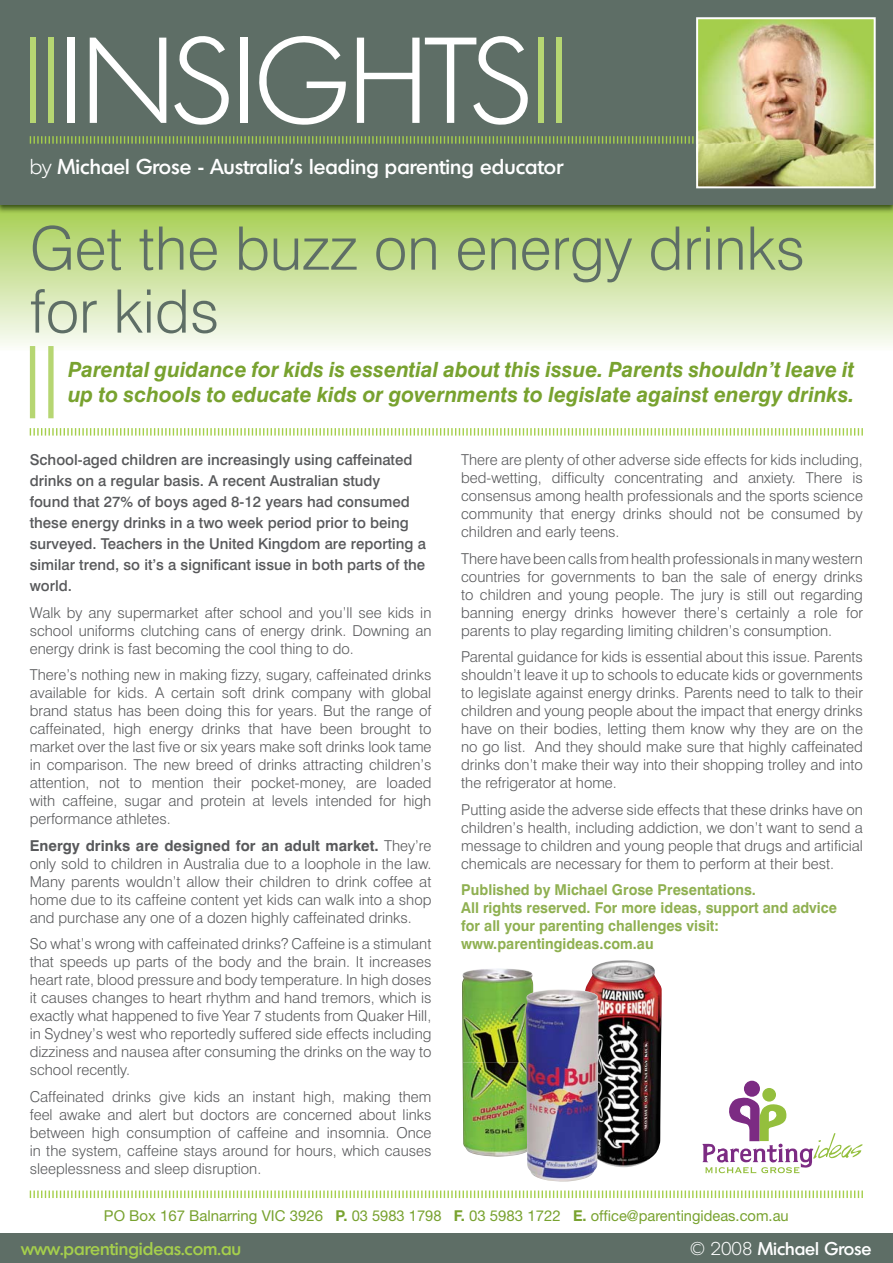
<style>
.page{position:relative;width:893px;height:1263px;background:#fff}
.page>*{position:absolute;margin:0;border:0;box-sizing:border-box;transform-origin:0 0}
.t1{font:300 118.5px "Montreal";color:#fff}
.t2{font:300 60px/63px "Swiss 721 BT";color:#5e6e66}
.t3{font:italic 700 21px/25.2px "Swiss 721 BT";color:#78a22f}
.t4{font:500 21px "Montreal";letter-spacing:.005em;color:#fff}
.t5{font:500 18px "Montreal";color:#a5cf4c}
.t6{font:500 18px "Montreal";color:#fff}
.t7{font:300 15px/18px "Swiss 721 BT";color:#58595b;text-align:justify}
.t8{font:500 15px/21px "Swiss 721 BT";color:#58595b}
.t9{font:700 15px/18px "Swiss 721 BT";color:#8fb051;scale:.96 1}
.t10{font:15px "Helvetica Neue";color:#78a22f}
.s1{color:#b6d672}
.s2{font-weight:300}
.s3{font-weight:700}
</style>
<div class="page">
<div style="left:0;top:1233px;width:893px;height:30px;background:#5e6e66"></div>
<div style="left:0;top:213px;width:893px;height:137px;background:linear-gradient(to bottom,#aad059,#fafcf8)"></div>
<img style="left:0;top:204px;width:893px;height:9px">
<div style="left:0;top:0;width:893px;height:204px;background:#5e6e66"></div>
<svg style="left:30px;top:136px;width:664px;height:8px"></svg>
<svg style="left:30px;top:1191px;width:833px;height:7px"></svg>
<svg style="left:30px;top:428px;width:833px;height:8px"></svg>
<svg style="left:30px;top:346px;width:24px;height:72px"></svg>
<img style="left:699px;top:20px;width:174px;height:165px">
<div style="left:696px;top:17px;width:180px;height:171px;border:2px solid #fff"></div>
<div style="left:744px;top:1081px;width:16px;height:16px;background:#7c2b83;border-radius:50%"></div>
<div style="left:762px;top:1088px;width:14px;height:14px;background:#94bf3d;border-radius:50%"></div>
<svg style="left:702px;top:1097px;width:161px;height:76px"></svg>
<img style="left:585px;top:960px;width:77px;height:207px">
<img style="left:462px;top:969px;width:71px;height:188px">
<img style="left:525px;top:989px;width:73px;height:193px">
<h1 class="t1" style="left:23px;top:13px;width:547px"><span class="s1">||</span>INSIGHTS<span class="s1">||</span></h1>
<h3 class="t4" style="left:30px;top:159px;width:535px"><span class="s2">by</span> Michael Grose - Australia’s leading parenting educator</h3>
<h2 class="t2" style="left:30px;top:220px;width:777px">Get the buzz on energy drinks for kids</h2>
<h3 class="t3" style="left:68px;top:359px;width:788px">Parental guidance for kids is essential about this issue. Parents shouldn’t leave it up to schools to educate kids or governments to legislate against energy drinks.</h3>
<p class="t8" style="left:30px;top:450px;width:398px">School-aged children are increasingly using caffeinated drinks on a regular basis. A recent Australian study<br>found that 27% of boys aged 8-12 years had consumed these energy drinks in a two week period prior to being surveyed. Teachers in the United Kingdom are reporting a similar trend, so it’s a significant issue in both parts of the world.</p>
<p class="t7" style="left:30px;top:604px;width:403px">Walk by any supermarket after school and you’ll see kids in school uniforms clutching cans of energy drink. Downing an energy drink is fast becoming the cool thing to do.</p>
<p class="t7" style="left:30px;top:667px;width:403px">There’s nothing new in making fizzy, sugary, caffeinated drinks available for kids. A certain soft drink company with global brand status has been doing this for years. But the range of caffeinated, high energy drinks that have been brought to market over the last five or six years make soft drinks look tame in comparison. The new breed of drinks attracting children’s attention, not to mention their pocket-money, are loaded with caffeine, sugar and protein at levels intended for high performance athletes.</p>
<p class="t7" style="left:30px;top:837px;width:403px"><span class="s3">Energy drinks are designed for an adult market.</span> They’re only sold to children in Australia due to a loophole in the law.<br>Many parents wouldn’t allow their children to drink coffee at home due to its caffeine content yet kids can walk into a shop and purchase any one of a dozen highly caffeinated drinks.</p>
<p class="t7" style="left:30px;top:936px;width:403px">So what’s wrong with caffeinated drinks? Caffeine is a stimulant that speeds up parts of the body and the brain. It increases heart rate, blood pressure and body temperature. In high doses it causes changes to heart rhythm and hand tremors, which is exactly what happened to five Year 7 students from Quaker Hill, in Sydney’s west who reportedly suffered side effects including dizziness and nausea after consuming the drinks on the way to school recently.</p>
<p class="t7" style="left:30px;top:1088px;width:403px">Caffeinated drinks give kids an instant high, making them feel awake and alert but doctors are concerned about links between high consumption of caffeine and insomnia. Once in the system, caffeine stays around for hours, which causes sleeplessness and sleep disruption.</p>
<p class="t7" style="left:461px;top:452px;width:403px">There are plenty of other adverse side effects for kids including, bed-wetting, difficulty concentrating and anxiety. There is consensus among health professionals and the sports science community that energy drinks should not be consumed by children and early teens.</p>
<p class="t7" style="left:461px;top:550px;width:403px">There have been calls from health professionals in many western countries for governments to ban the sale of energy drinks to children and young people. The jury is still out regarding banning energy drinks however there’s certainly a role for parents to play regarding limiting children’s consumption.</p>
<p class="t7" style="left:461px;top:649px;width:403px">Parental guidance for kids is essential about this issue. Parents shouldn’t leave it up to schools to educate kids or governments to legislate against energy drinks. Parents need to talk to their children and young people about the impact that energy drinks have on their bodies, letting them know why they are on the no go list. And they should make sure that highly caffeinated drinks don’t make their way into their shopping trolley and into the refrigerator at home.</p>
<p class="t7" style="left:461px;top:801px;width:403px">Putting aside the adverse side effects that these drinks have on children’s health, including addiction, we don’t want to send a message to children and young people that drugs and artificial chemicals are necessary for them to perform at their best.</p>
<p class="t9" style="left:461px;top:882px;width:393px">Published by Michael Grose Presentations.<br>All rights reserved. For more ideas, support and advice for all your parenting challenges visit: www.parentingideas.com.au</p>
<p class="t10" style="left:104px;top:1211px;width:686px">PO Box 167 Balnarring VIC 3926 <span class="s3">P.</span> 03 5983 1798 <span class="s3">F.</span> 03 5983 1722 <span class="s3">E.</span> office@parentingideas.com.au</p>
<p class="t5" style="left:21px;top:1242px;width:222px">www.parentingideas.com.au</p>
<p class="t6" style="left:690px;top:1242px;width:183px"><span class="s2">© 2008</span> Michael Grose</p>
</div>
